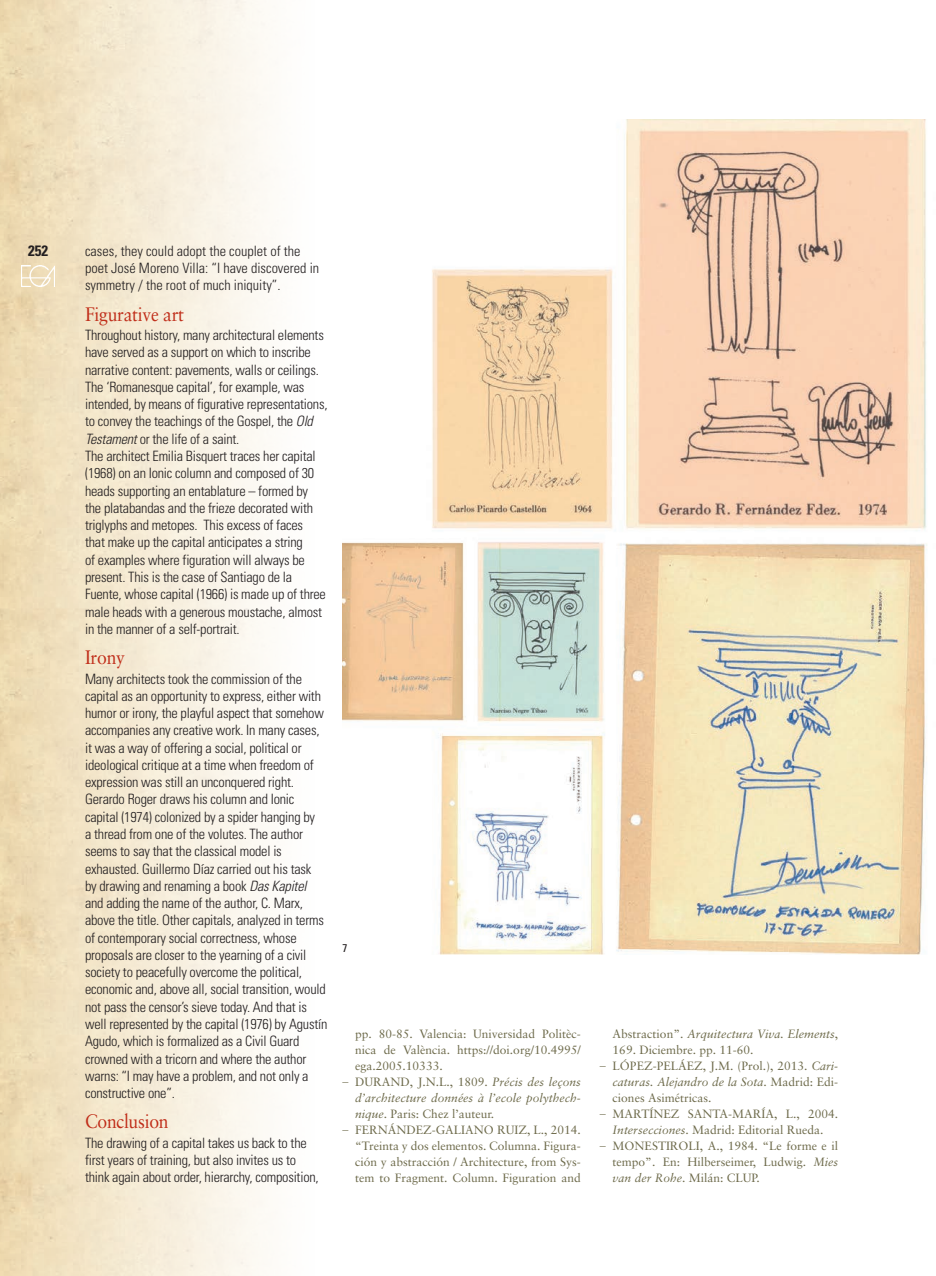
<style>
.page{position:relative;width:936px;height:1276px;background:#fff}
.page>*{position:absolute;margin:0;border:0;box-sizing:border-box;transform-origin:0 0}
.TITULAR_1_INGLES{font:19.5px "Sabon";letter-spacing:-.015em;color:#c02d19;scale:.9 1}
.t1{font:700 condensed 15px "Univers";color:#231f20}
.t2{font:300 condensed 14.25px/17.2px "Univers";letter-spacing:-.015em;color:#231f20}
.Footnote_text{font:12px/16px "Sabon";color:#6d6a4a;text-align:justify}
.Footnote_text-2{font:italic 12px/16px "Sabon";color:#6d6a4a;text-align:justify}
.PIES_DE_FOTO_INGLES{font:condensed 11.25px "Univers";color:#231f20}
.s1{font-style:italic}
.s2{font-family:"Univers";font-weight:300;font-style:normal;font-stretch:condensed}
.s3{font-style:normal}
.s4{font-family:"Univers";font-weight:300;font-stretch:condensed}
</style>
<div class="page">
<img style="left:342px;top:119px;width:585px;height:835px">
<img style="left:22px;top:265px;width:33px;height:21px">
<p class="t1" style="left:28px;top:242px;width:21px">252</p>
<p class="t2" style="left:85px;top:242px;width:235px">cases, they could adopt the couplet of the poet José Moreno Villa: “I have discovered in symmetry / the root of much iniquity”.</p>
<p class="TITULAR_1_INGLES" style="left:85px;top:302px;width:111px">Figurative art</p>
<p class="t2" style="left:85px;top:326px;width:244px">Throughout history, many architectural elements have served as a support on which to inscribe narrative content: pavements, walls or ceilings.<br>The ‘Romanesque capital’, for example, was intended, by means of figurative representations, to convey the teachings of the Gospel, the <span class="s1">Old Testament</span> or the life of a saint.</p>
<p class="t2" style="left:85px;top:447px;width:242px">The architect Emilia Bisquert traces her capital (1968) on an Ionic column and composed of 30 heads supporting an entablature – formed by the platabandas and the frieze decorated with triglyphs and metopes. This excess of faces that make up the capital anticipates a string<br>of examples where figuration will always be present. This is the case of Santiago de la Fuente, whose capital (1966) is made up of three male heads with a generous moustache, almost in the manner of a self-portrait.</p>
<p class="TITULAR_1_INGLES" style="left:85px;top:645px;width:46px">Irony</p>
<p class="t2" style="left:85px;top:670px;width:240px">Many architects took the commission of the capital as an opportunity to express, either with humor or irony, the playful aspect that somehow accompanies any creative work. In many cases, it was a way of offering a social, political or ideological critique at a time when freedom of expression was still an unconquered right.</p>
<p class="t2" style="left:85px;top:791px;width:244px">Gerardo Roger draws his column and Ionic capital (1974) colonized by a spider hanging by<br>a thread from one of the volutes. The author seems to say that the classical model is exhausted. Guillermo Díaz carried out his task<br>by drawing and renaming a book <span class="s1">Das Kapitel </span>and adding the name of the author, C. Marx, above the title. Other capitals, analyzed in terms of contemporary social correctness, whose proposals are closer to the yearning of a civil society to peacefully overcome the political, economic and, above all, social transition, would not pass the censor’s sieve today. And that is well represented by the capital (1976) by Agustín Agudo, which is formalized as a Civil Guard crowned with a tricorn and where the author warns: “I may have a problem, and not only a constructive one”.</p>
<p class="TITULAR_1_INGLES" style="left:85px;top:1110px;width:94px">Conclusion</p>
<p class="t2" style="left:85px;top:1134px;width:235px">The drawing of a capital takes us back to the first years of training, but also invites us to think again about order, hierarchy, composition,</p>
<p class="PIES_DE_FOTO_INGLES" style="left:342px;top:941px;width:6px">7</p>
<p class="Footnote_text" style="left:355px;top:1025px;width:227px">pp. 80-85. Valencia: Universidad Politèc&shy;nica de València. https://doi.org/10.4995/ ega.2005.10333.</p>
<p class="Footnote_text-2" style="left:355px;top:1073px;width:227px;text-indent:-13px"><span class="s2">–</span> <span class="s3">DURAND, J.N.L., 1809.</span> Précis des leçons d’architecture données à l’ecole polythech&shy;nique<span class="s3">. Paris: Chez l’auteur.</span></p>
<p class="Footnote_text" style="left:355px;top:1121px;width:227px;text-indent:-13px"><span class="s4">–</span> FERNÁNDEZ-GALIANO RUIZ, L., 2014. “Treinta y dos elementos. Columna. Figura&shy;ción y abstracción / Architecture, from Sys&shy;tem to Fragment. Column. Figuration and</p>
<p class="Footnote_text" style="left:612px;top:1025px;width:227px">Abstraction”. <span class="s1">Arquitectura Viva. Elements</span>,<br>169. Diciembre. pp. 11-60.</p>
<p class="Footnote_text" style="left:612px;top:1057px;width:227px;text-indent:-13px"><span class="s4">–</span> LÓPEZ-PELÁEZ, J.M. (Prol.), 2013. <span class="s1">Cari&shy;caturas. Alejandro de la Sota</span>. Madrid: Edi&shy;ciones Asimétricas.</p>
<p class="Footnote_text" style="left:600px;top:1105px;width:240px;text-align:center"><span class="s4">–</span> MARTÍNEZ SANTA-MARÍA, L., 2004.<br><span class="s1">Intersecciones</span>. Madrid: Editorial Rueda.</p>
<p class="Footnote_text" style="left:612px;top:1138px;width:227px;text-indent:-13px"><span class="s4">–</span> MONESTIROLI, A., 1984. “Le forme e il tempo”. En: Hilberseimer, Ludwig. <span class="s1">Mies van der Rohe</span>. Milán: CLUP.</p>
</div>
